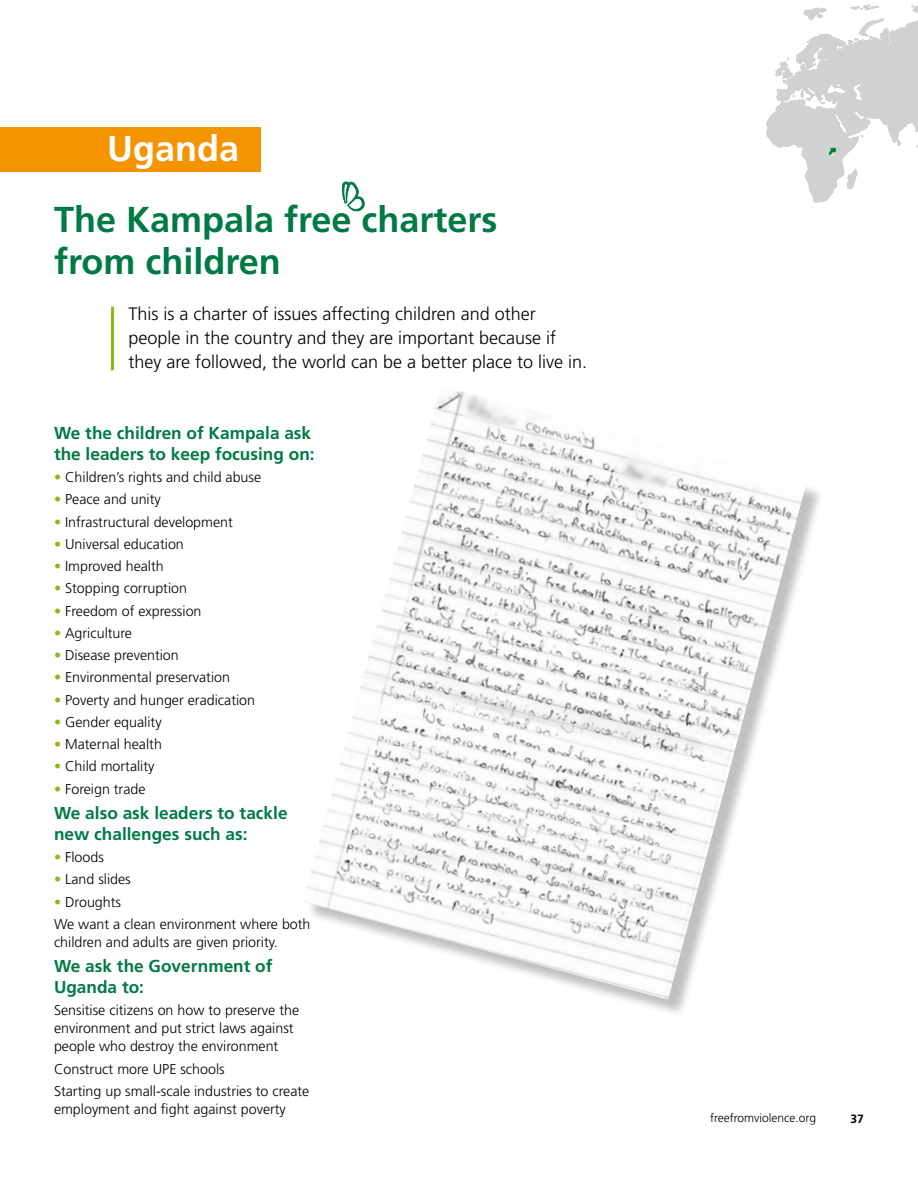
<style>
.page{position:relative;width:918px;height:1188px;background:#fff}
.page>*{position:absolute;margin:0;border:0;box-sizing:border-box;transform-origin:0 0}
.t1{font:700 36px/42px "Frutiger";color:#007a45}
.t2{font:700 36px "Frutiger";color:#fff}
.t3{font:300 18px/24px "Frutiger";color:#000}
.t4{font:700 17.25px/21px "Frutiger";color:#007a45}
.t5{font:300 14.25px/22.2px "Frutiger";color:#000}
.t6{font:300 12px "Frutiger";color:#000}
.t7{font:700 12px "Frutiger";color:#000}
.s1{color:#89ba17}
</style>
<div class="page">
<img style="left:303px;top:391px;width:503px;height:609px">
<div style="left:0;top:128px;width:261px;height:44px;background:#f39400"></div>
<hr style="left:111px;top:307px;width:3px;height:63px;background:#89ba17">
<svg style="left:766px;top:4px;width:152px;height:199px"></svg>
<div style="left:687px;top:0;width:95px;height:53px;background:#fff"></div>
<svg style="left:342px;top:181px;width:23px;height:30px"></svg>
<h1 class="t2" style="left:107px;top:127px;width:134px">Uganda</h1>
<h1 class="t1" style="left:54px;top:198px;width:445px">The Kampala free charters from children</h1>
<p class="t3" style="left:128px;top:302px;width:460px">This is a charter of issues affecting children and other people in the country and they are important because if they are followed, the world can be a better place to live in.</p>
<p class="t4" style="left:54px;top:422px;width:262px">We the children of Kampala ask the leaders to keep focusing on:</p>
<p class="t5" style="left:54px;top:466px;width:209px"><span class="s1">•</span> Children’s rights and child abuse</p>
<p class="t5" style="left:54px;top:488px;width:108px"><span class="s1">•</span> Peace and unity</p>
<p class="t5" style="left:54px;top:510px;width:180px"><span class="s1">•</span> Infrastructural development</p>
<p class="t5" style="left:54px;top:533px;width:131px"><span class="s1">•</span> Universal education</p>
<p class="t5" style="left:54px;top:555px;width:111px"><span class="s1">•</span> Improved health</p>
<p class="t5" style="left:54px;top:577px;width:135px"><span class="s1">•</span> Stopping corruption</p>
<p class="t5" style="left:54px;top:600px;width:149px"><span class="s1">•</span> Freedom of expression</p>
<p class="t5" style="left:54px;top:622px;width:80px"><span class="s1">•</span> Agriculture</p>
<p class="t5" style="left:54px;top:644px;width:126px"><span class="s1">•</span> Disease prevention</p>
<p class="t5" style="left:54px;top:666px;width:178px"><span class="s1">•</span> Environmental preservation</p>
<p class="t5" style="left:54px;top:689px;width:203px"><span class="s1">•</span> Poverty and hunger eradication</p>
<p class="t5" style="left:54px;top:711px;width:109px"><span class="s1">•</span> Gender equality</p>
<p class="t5" style="left:54px;top:733px;width:109px"><span class="s1">•</span> Maternal health</p>
<p class="t5" style="left:54px;top:755px;width:102px"><span class="s1">•</span> Child mortality</p>
<p class="t5" style="left:54px;top:778px;width:93px"><span class="s1">•</span> Foreign trade</p>
<p class="t4" style="left:54px;top:802px;width:235px">We also ask leaders to tackle new challenges such as:</p>
<p class="t5" style="left:54px;top:846px;width:51px"><span class="s1">•</span> Floods</p>
<p class="t5" style="left:54px;top:868px;width:78px"><span class="s1">•</span> Land slides</p>
<p class="t5" style="left:54px;top:891px;width:258px"><span class="s1">•</span> Droughts<br>We want a clean environment where both</p>
<p class="t5" style="left:54px;top:931px;width:225px">children and adults are given priority.</p>
<p class="t4" style="left:54px;top:955px;width:220px">We ask the Government of<br>Uganda to:</p>
<p class="t5" style="left:54px;top:1001px;width:247px;line-height:18px">Sensitise citizens on how to preserve the environment and put strict laws against people who destroy the environment</p>
<p class="t5" style="left:54px;top:1058px;width:257px">Construct more UPE schools<br>Starting up small-scale industries to create</p>
<p class="t5" style="left:54px;top:1098px;width:233px">employment and fight against poverty</p>
<p class="t6" style="left:710px;top:1111px;width:108px">freefromviolence.org</p>
<p class="t7" style="left:851px;top:1112px;width:15px">37</p>
</div>
